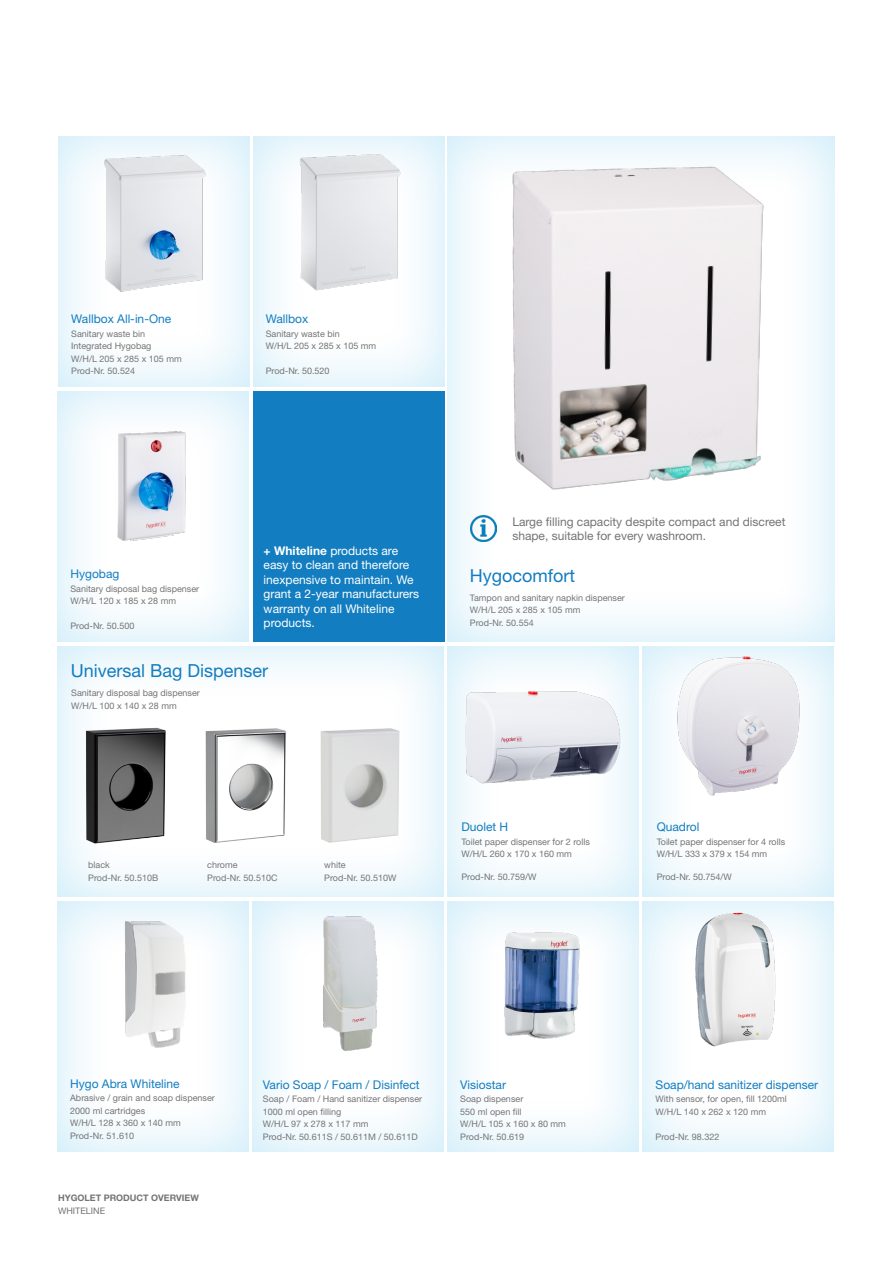
<style>
.page{position:relative;width:893px;height:1263px;background:#fff}
.page>*{position:absolute;margin:0;border:0;box-sizing:border-box;transform-origin:0 0}
.t1{font:18px "Helvetica Neue LT Std";color:#127dc0}
.t2{font:12px/14.4px "Helvetica Neue LT Std";color:#fff}
.t3{font:12px "Helvetica Neue LT Std";color:#127dc0}
.t4{font:12px/13.5px "Helvetica Neue LT Std";color:#757474}
.t5{font:9px/12.5px "Helvetica Neue LT Std";color:#757474}
.t6{font:700 9px "Helvetica Neue LT Std";color:#757474}
.s1{font-weight:700}
</style>
<div class="page">
<div style="left:45px;top:890px;width:217px;height:263px;background:#009fe3;opacity:.2"></div>
<div style="left:44px;top:380px;width:219px;height:262px;background:#009fe3;opacity:.2"></div>
<div style="left:435px;top:125px;width:413px;height:518px;background:#009fe3;opacity:.2"></div>
<div style="left:434px;top:635px;width:219px;height:263px;background:#009fe3;opacity:.2"></div>
<div style="left:630px;top:635px;width:218px;height:263px;background:#009fe3;opacity:.2"></div>
<div style="left:630px;top:890px;width:218px;height:263px;background:#009fe3;opacity:.2"></div>
<div style="left:434px;top:890px;width:219px;height:263px;background:#009fe3;opacity:.2"></div>
<div style="left:240px;top:890px;width:217px;height:263px;background:#009fe3;opacity:.2"></div>
<img style="left:100px;top:427px;width:103px;height:116px">
<img style="left:457px;top:671px;width:182px;height:131px">
<img style="left:671px;top:652px;width:134px;height:148px">
<img style="left:269px;top:902px;width:157px;height:157px">
<img style="left:467px;top:911px;width:151px;height:151px">
<div style="left:240px;top:125px;width:219px;height:262px;background:#009fe3;opacity:.2"></div>
<div style="left:46px;top:125px;width:217px;height:262px;background:#009fe3;opacity:.2"></div>
<img style="left:275px;top:149px;width:147px;height:147px">
<img style="left:81px;top:148px;width:148px;height:148px">
<img style="left:680px;top:913px;width:119px;height:133px">
<img style="left:485px;top:161px;width:286px;height:350px">
<img style="left:77px;top:906px;width:157px;height:155px">
<div style="left:253px;top:391px;width:191px;height:251px;background:#127dc0"></div>
<div style="left:45px;top:635px;width:412px;height:263px;background:#009fe3;opacity:.2"></div>
<img style="left:85px;top:728px;width:82px;height:116px">
<img style="left:205px;top:727px;width:82px;height:116px">
<img style="left:319px;top:728px;width:83px;height:115px">
<img style="left:470px;top:516px;width:26px;height:26px">
<h2 class="t3" style="left:71px;top:312px;width:102px">Wallbox All-in-One</h2>
<p class="t5" style="left:71px;top:327px;width:112px">Sanitary waste bin<br>Integrated Hygobag<br>W/H/L 205 x 285 x 105 mm<br>Prod-Nr. 50.524</p>
<h2 class="t3" style="left:266px;top:312px;width:44px">Wallbox</h2>
<p class="t5" style="left:266px;top:327px;width:112px">Sanitary waste bin<br>W/H/L 205 x 285 x 105 mm</p>
<p class="t5" style="left:266px;top:365px;width:65px">Prod-Nr. 50.520</p>
<h2 class="t3" style="left:70px;top:567px;width:50px">Hygobag</h2>
<p class="t5" style="left:70px;top:582px;width:130px">Sanitary disposal bag dispenser<br>W/H/L 120 x 185 x 28 mm</p>
<p class="t5" style="left:70px;top:620px;width:65px">Prod-Nr. 50.500</p>
<h2 class="t2" style="left:264px;top:543px;width:157px"><span class="s1">+ Whiteline</span> products are easy to clean and therefore inexpensive to maintain. We grant a 2-year manufacturers warranty on all Whiteline products.</h2>
<h1 class="t1" style="left:71px;top:660px;width:199px">Universal Bag Dispenser</h1>
<p class="t5" style="left:71px;top:687px;width:130px">Sanitary disposal bag dispenser<br>W/H/L 100 x 140 x 28 mm</p>
<h2 class="t4" style="left:512px;top:515px;width:275px">Large filling capacity despite compact and discreet shape, suitable for every washroom.</h2>
<h1 class="t1" style="left:470px;top:564px;width:107px">Hygocomfort</h1>
<p class="t5" style="left:470px;top:591px;width:157px">Tampon and sanitary napkin dispenser<br>W/H/L 205 x 285 x 105 mm<br>Prod-Nr. 50.554</p>
<p class="t5" style="left:88px;top:859px;width:72px">black<br>Prod-Nr. 50.510B</p>
<p class="t5" style="left:207px;top:859px;width:72px">chrome<br>Prod-Nr. 50.510C</p>
<p class="t5" style="left:324px;top:859px;width:74px">white<br>Prod-Nr. 50.510W</p>
<h2 class="t3" style="left:461px;top:820px;width:48px">Duolet H</h2>
<p class="t5" style="left:461px;top:835px;width:130px">Toilet paper dispenser for 2 rolls<br>W/H/L 260 x 170 x 160 mm</p>
<p class="t5" style="left:461px;top:871px;width:77px">Prod-Nr. 50.759/W</p>
<h2 class="t3" style="left:657px;top:820px;width:44px">Quadrol</h2>
<p class="t5" style="left:657px;top:835px;width:130px">Toilet paper dispenser for 4 rolls<br>W/H/L 333 x 379 x 154 mm</p>
<p class="t5" style="left:657px;top:871px;width:77px">Prod-Nr. 50.754/W</p>
<h2 class="t3" style="left:70px;top:1076px;width:111px">Hygo Abra Whiteline</h2>
<p class="t5" style="left:70px;top:1091px;width:146px">Abrasive / grain and soap dispenser<br>2000 ml cartridges<br>W/H/L 128 x 360 x 140 mm<br>Prod-Nr. 51.610</p>
<p class="t6" style="left:58px;top:1192px;width:142px">HYGOLET PRODUCT OVERVIEW</p>
<p class="t5" style="left:58px;top:1204px;width:49px">WHITELINE</p>
<h2 class="t3" style="left:263px;top:1077px;width:158px">Vario Soap / Foam / Disinfect</h2>
<p class="t5" style="left:263px;top:1092px;width:161px">Soap / Foam / Hand sanitizer dispenser<br>1000 ml open filling<br>W/H/L 97 x 278 x 117 mm<br>Prod-Nr. 50.611S / 50.611M / 50.611D</p>
<h2 class="t3" style="left:460px;top:1077px;width:47px">Visiostar</h2>
<p class="t5" style="left:460px;top:1092px;width:107px">Soap dispenser<br>550 ml open fill<br>W/H/L 105 x 160 x 80 mm<br>Prod-Nr. 50.619</p>
<h2 class="t3" style="left:656px;top:1077px;width:164px">Soap/hand sanitizer dispenser</h2>
<p class="t5" style="left:656px;top:1092px;width:133px">With sensor, for open, fill 1200ml<br>W/H/L 140 x 262 x 120 mm</p>
<p class="t5" style="left:656px;top:1130px;width:65px">Prod-Nr. 98.322</p>
</div>
